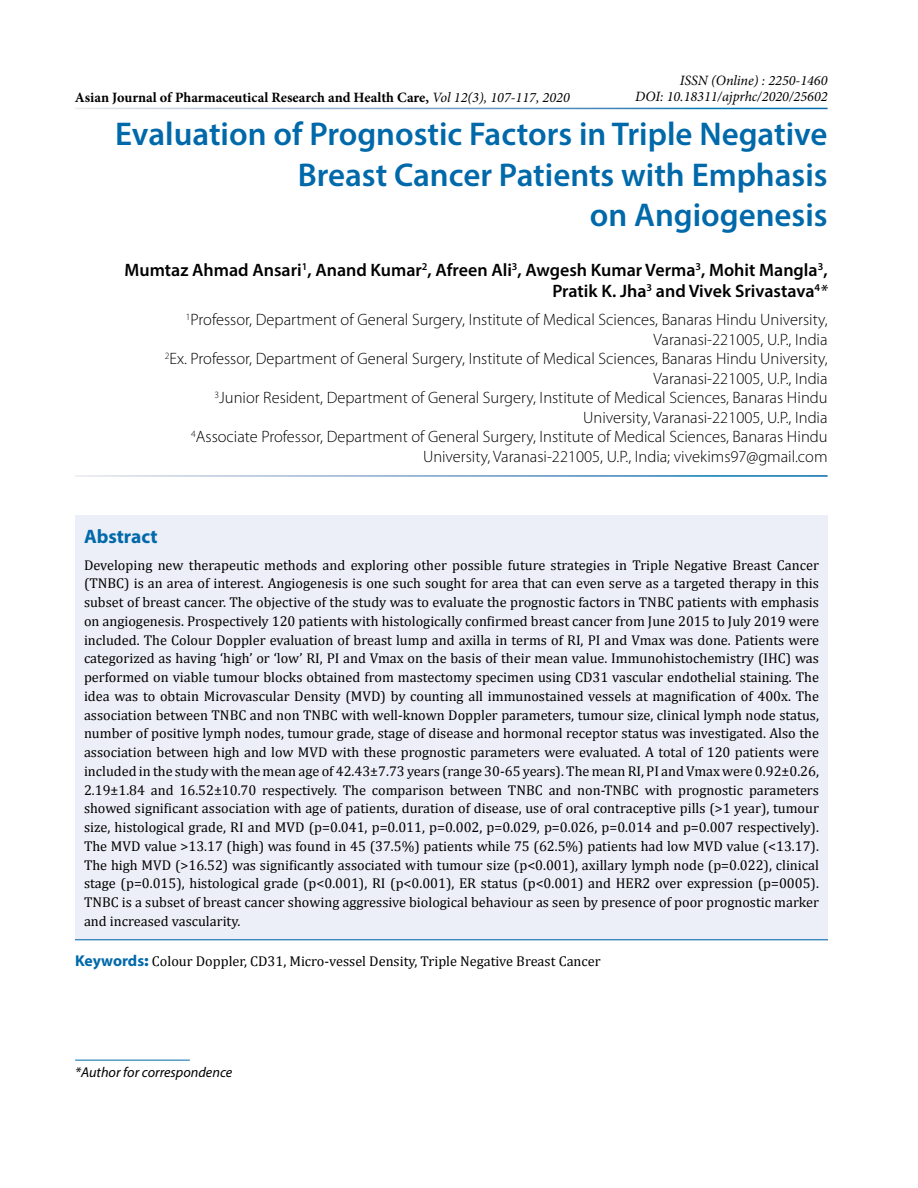
<style>
.page{position:relative;width:918px;height:1188px;background:#fff}
.page>*{position:absolute;margin:0;border:0;box-sizing:border-box;transform-origin:0 0}
.t1{font:600 33px/40.5px "Myriad Pro";color:#0069aa;text-align:right}
.t2{font:700 19.5px "Myriad Pro";color:#0069aa}
.t3{font:600 18px/21px "Myriad Pro";color:#000;text-align:right}
.t4{font:300 16.5px/19.5px "Myriad Pro";color:#000;text-align:right}
.t5{font:14.25px/18.8px "Cambria";color:#000;text-align:justify}
.t6{font:700 14.25px "Minion Pro";color:#000}
.t7{font:italic 14.25px/15.1px "Minion Pro";color:#000;text-align:right}
.t8{font:italic 14.25px "Myriad Pro";color:#000}
.s1{font-weight:400;font-style:italic}
.s2{font-family:"Myriad Pro";font-weight:700;font-size:15.75px;color:#0069aa}
.s3{font-family:"Myriad Pro";font-weight:900;font-stretch:semi-expanded;font-size:15.75px;color:#0069aa}
</style>
<div class="page">
<hr style="left:75px;top:1060px;width:115px;height:1px;background:#0069aa">
<div style="left:75px;top:515px;width:753px;height:425px;background:#eceff7"></div>
<hr style="left:75px;top:939px;width:753px;height:1px;background:#0069aa">
<p class="t6" style="left:75px;top:87px;width:496px">Asian Journal of Pharmaceutical Research and Health Care, <span class="s1">Vol 12(3), 107-117, 2020</span></p>
<p class="t7" style="left:635px;top:73px;width:194px">ISSN (Online) : 2250-1460<br>DOI: 10.18311/ajprhc/2020/25602</p>
<h1 class="t1" style="left:115px;top:113px;width:714px">Evaluation of Prognostic Factors in Triple Negative<br>Breast Cancer Patients with Emphasis<br>on Angiogenesis</h1>
<p class="t3" style="left:125px;top:259px;width:704px">Mumtaz Ahmad Ansari<sup>1</sup>, Anand Kumar<sup>2</sup>, Afreen Ali<sup>3</sup>, Awgesh Kumar Verma<sup>3</sup>, Mohit Mangla<sup>3</sup>,<br>Pratik K. Jha<sup>3</sup> and Vivek Srivastava<sup>4</sup><span class="s1">*</span></p>
<p class="t4" style="left:165px;top:310px;width:664px"><sup>1</sup>Professor, Department of General Surgery, Institute of Medical Sciences, Banaras Hindu University, Varanasi-221005, U.P., India<br><sup>2</sup>Ex. Professor, Department of General Surgery, Institute of Medical Sciences, Banaras Hindu University, Varanasi-221005, U.P., India<br><sup>3</sup>Junior Resident, Department of General Surgery, Institute of Medical Sciences, Banaras Hindu University, Varanasi-221005, U.P., India<br><sup>4</sup>Associate Professor, Department of General Surgery, Institute of Medical Sciences, Banaras Hindu University, Varanasi-221005, U.P., India; vivekims97@gmail.com</p>
<h2 class="t2" style="left:84px;top:524px;width:75px">Abstract</h2>
<p class="t5" style="left:84px;top:555px;width:737px">Developing new therapeutic methods and exploring other possible future strategies in Triple Negative Breast Cancer (TNBC) is an area of interest. Angiogenesis is one such sought for area that can even serve as a targeted therapy in this subset of breast cancer. The objective of the study was to evaluate the prognostic factors in TNBC patients with emphasis on angiogenesis. Prospectively 120 patients with histologically confirmed breast cancer from June 2015 to July 2019 were included. The Colour Doppler evaluation of breast lump and axilla in terms of RI, PI and Vmax was done. Patients were categorized as having ‘high’ or ‘low’ RI, PI and Vmax on the basis of their mean value. Immunohistochemistry (IHC) was performed on viable tumour blocks obtained from mastectomy specimen using CD31 vascular endothelial staining. The idea was to obtain Microvascular Density (MVD) by counting all immunostained vessels at magnification of 400x. The association between TNBC and non TNBC with well-known Doppler parameters, tumour size, clinical lymph node status, number of positive lymph nodes, tumour grade, stage of disease and hormonal receptor status was investigated. Also the association between high and low MVD with these prognostic parameters were evaluated. A total of 120 patients were included in the study with the mean age of 42.43±7.73 years (range 30-65 years). The mean RI, PI and Vmax were 0.92±0.26, 2.19±1.84 and 16.52±10.70 respectively. The comparison between TNBC and non-TNBC with prognostic parameters showed significant association with age of patients, duration of disease, use of oral contraceptive pills (&gt;1 year), tumour size, histological grade, RI and MVD (p=0.041, p=0.011, p=0.002, p=0.029, p=0.026, p=0.014 and p=0.007 respectively).<br>The MVD value &gt;13.17 (high) was found in 45 (37.5%) patients while 75 (62.5%) patients had low MVD value (&lt;13.17).<br>The high MVD (&gt;16.52) was significantly associated with tumour size (p&lt;0.001), axillary lymph node (p=0.022), clinical stage (p=0.015), histological grade (p&lt;0.001), RI (p&lt;0.001), ER status (p&lt;0.001) and HER2 over expression (p=0005).<br>TNBC is a subset of breast cancer showing aggressive biological behaviour as seen by presence of poor prognostic marker and increased vascularity.</p>
<p class="t5" style="left:75px;top:951px;width:527px"><span class="s2">Keywords</span><span class="s3">:</span> Colour Doppler, CD31, Micro-vessel Density, Triple Negative Breast Cancer</p>
<p class="t8" style="left:75px;top:1063px;width:159px">*Author for correspondence</p>
</div>
